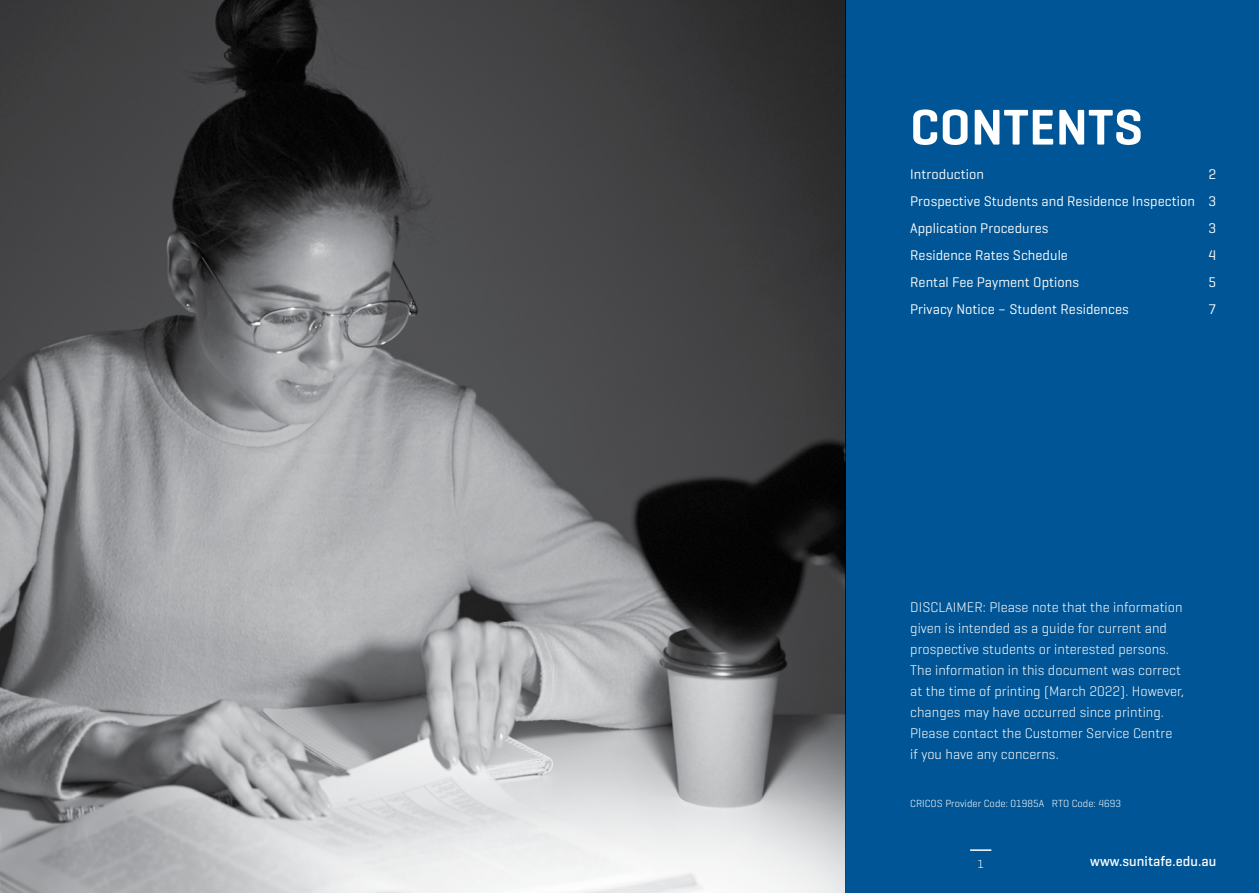
<style>
.page{position:relative;width:1259px;height:893px;background:#fff}
.page>*{position:absolute;margin:0;border:0;box-sizing:border-box;transform-origin:0 0}
.t1{font:600 51px "Geogrotesque";letter-spacing:.01em;color:#fff}
.t2{font:300 14.25px/21px "Geogrotesque";letter-spacing:.005em;color:#fff}
.t3{font:14.25px/27px "Geogrotesque";letter-spacing:.005em;color:#fff;text-align:justify}
.t4{font:500 14.25px "Geogrotesque";letter-spacing:.005em;color:#fff}
.t5{font:300 12px "Geogrotesque";color:#fff}
.t6{font:300 10.5px "Geogrotesque";letter-spacing:.005em;color:#fff}
</style>
<div class="page">
<div style="left:845px;top:0;width:414px;height:893px;background:#005596"></div>
<img style="left:0;top:0;width:845px;height:893px">
<hr style="left:970px;top:849px;width:21px;height:2px;background:#fff">
<h1 class="t1" style="left:910px;top:95px;width:234px">CONTENTS</h1>
<p class="t3" style="left:910px;top:160px;width:75px">Introduction</p>
<p class="t3" style="left:910px;top:160px;width:308px;text-indent:298px">2<br>Prospective Students and Residence Inspection 3<br>Application Procedures</p>
<p class="t3" style="left:1208px;top:214px;width:9px">3</p>
<p class="t3" style="left:910px;top:241px;width:159px">Residence Rates Schedule</p>
<p class="t3" style="left:1208px;top:241px;width:9px">4</p>
<p class="t3" style="left:910px;top:268px;width:170px">Rental Fee Payment Options</p>
<p class="t3" style="left:1208px;top:268px;width:9px">5</p>
<p class="t3" style="left:910px;top:295px;width:220px">Privacy Notice – Student Residences</p>
<p class="t3" style="left:1208px;top:295px;width:9px">7</p>
<p class="t2" style="left:910px;top:596px;width:275px">DISCLAIMER: Please note that the information given is intended as a guide for current and prospective students or interested persons.<br>The information in this document was correct at the time of printing (March 2022). However, changes may have occurred since printing.<br>Please contact the Customer Service Centre<br>if you have any concerns.</p>
<p class="t6" style="left:910px;top:797px;width:212px">CRICOS Provider Code: 01985A RTO Code: 4693</p>
<p class="t5" style="left:977px;top:857px;width:8px">1</p>
<p class="t4" style="left:1090px;top:853px;width:128px">www.sunitafe.edu.au</p>
</div>
